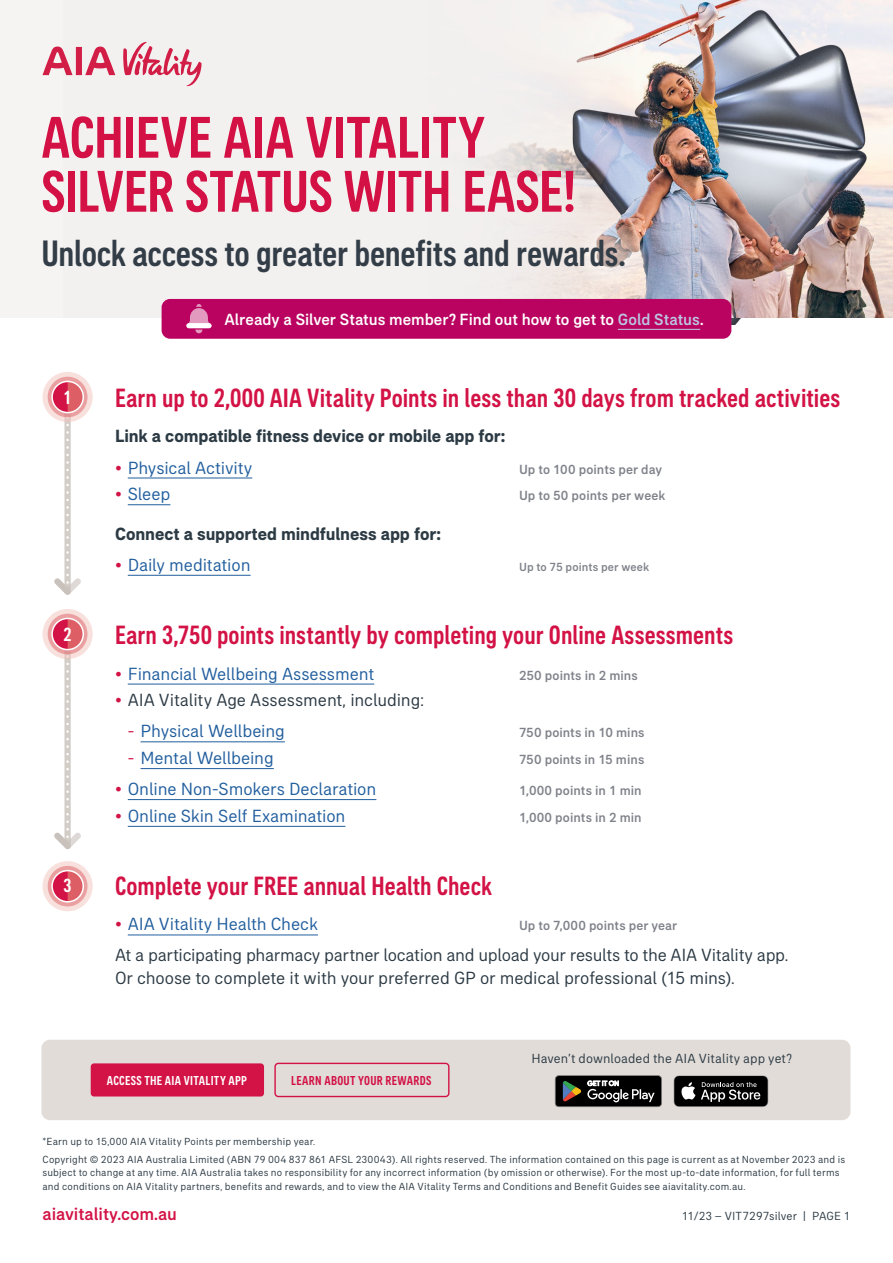
<style>
.page{position:relative;width:893px;height:1263px;background:#fff}
.page>*{position:absolute;margin:0;border:0;box-sizing:border-box;transform-origin:0 0}
.Page_heading{font:500 condensed 60px/54px "AIA Everest";letter-spacing:-.005em;color:#d31145}
.Subtitle{font:500 condensed 37.5px "AIA Everest";letter-spacing:-.01em;color:#333d47}
.B_head_span_columns__alt{font:500 condensed 27px "AIA Everest";color:#d31245}
.t1{font:500 condensed 19.5px "AIA Everest";color:#fff}
.t2{font:500 condensed 19.35px "AIA Everest";color:#fff}
.Body_text{font:18px/22.5px "AIA Everest";letter-spacing:-.01em;color:#2c3a44}
.t3{font:18px "AIA Everest";letter-spacing:-.01em;color:#215e9e}
.Body_span{font:700 18px "AIA Everest";letter-spacing:-.005em;color:#2c3a44}
.t4{font:500 18px "AIA Everest";color:#d31245}
.C_head_span_columns{font:500 16.5px "AIA Everest";color:#fff}
.t5{font:500 13.5px "AIA Everest";letter-spacing:.005em;color:#7f828a}
.Table_body_text{font:13.5px "AIA Everest";letter-spacing:.005em;color:#2c3a44}
.t6{font:500 condensed 13.2px "AIA Everest";letter-spacing:.025em;color:#fff}
.t7{font:500 condensed 13.2px "AIA Everest";letter-spacing:.025em;color:#d31145}
.Folio{font:12px "AIA Everest";letter-spacing:.005em;color:#2c3a44}
.t8{font:500 12px "AIA Everest";letter-spacing:.01em;color:#7f828a}
.Disclaimer{font:10.5px/13.5px "AIA Everest";letter-spacing:.015em;color:#2c3a44}
.t9{font:6.6px "Product Sans";letter-spacing:.02em;color:#fff}
.s1{color:#bdc6e0}
.s2{color:#d31245}
</style>
<div class="page">
<div style="left:0;top:0;width:893px;height:318px;background:#f3f1f0"></div>
<img style="left:397px;top:0;width:496px;height:318px">
<img style="left:573px;top:11px;width:21px;height:288px">
<img style="left:594px;top:0;width:286px;height:318px">
<svg style="left:574px;top:219px;width:73px;height:72px"></svg>
<svg style="left:43px;top:47px;width:72px;height:28px"></svg>
<svg style="left:123px;top:42px;width:79px;height:44px"></svg>
<svg style="left:43px;top:372px;width:50px;height:50px"></svg>
<div style="left:48px;top:377px;width:39px;height:40px;background:#ea9fa0;border-radius:50%"></div>
<svg style="left:51px;top:381px;width:33px;height:214px"></svg>
<hr style="left:128px;top:478px;width:124px;height:1px;background:#215e9e">
<hr style="left:128px;top:504px;width:42px;height:1px;background:#215e9e">
<hr style="left:128px;top:575px;width:123px;height:1px;background:#215e9e">
<hr style="left:128px;top:684px;width:246px;height:1px;background:#215e9e">
<hr style="left:141px;top:741px;width:144px;height:1px;background:#215e9e">
<hr style="left:141px;top:768px;width:133px;height:1px;background:#215e9e">
<hr style="left:128px;top:799px;width:248px;height:1px;background:#215e9e">
<hr style="left:128px;top:826px;width:217px;height:1px;background:#215e9e">
<hr style="left:128px;top:934px;width:190px;height:1px;background:#215e9e">
<div style="left:41px;top:1040px;width:809px;height:80px;background:#e1dcd8;border-radius:9px"></div>
<div style="left:91px;top:1063px;width:173px;height:33px;background:#d31245;border-radius:3px"></div>
<div style="left:274px;top:1063px;width:175px;height:34px;border:1px solid #d31145;border-radius:3px"></div>
<svg style="left:674px;top:1075px;width:94px;height:32px;background:#323232"></svg>
<svg style="left:555px;top:1075px;width:107px;height:32px;background:#262523"></svg>
<svg style="left:43px;top:861px;width:50px;height:50px"></svg>
<svg style="left:48px;top:866px;width:39px;height:40px"></svg>
<svg style="left:51px;top:870px;width:33px;height:32px"></svg>
<svg style="left:43px;top:609px;width:50px;height:50px"></svg>
<div style="left:48px;top:614px;width:39px;height:40px;background:#ea9fa0;border-radius:50%"></div>
<svg style="left:51px;top:618px;width:33px;height:231px"></svg>
<div style="left:162px;top:299px;width:569px;height:40px;background:#ba0361;border-radius:9px"></div>
<hr style="left:618px;top:329px;width:82px;height:1px;background:#bdc6e0">
<svg style="left:186px;top:304px;width:26px;height:29px"></svg>
<div style="left:186px;top:323px;width:25px;height:5px;background:#fff;border-radius:3px"></div>
<p class="Page_heading" style="left:41px;top:109px;width:537px">ACHIEVE AIA VITALITY<br>SILVER STATUS WITH EASE!</p>
<p class="Subtitle" style="left:41px;top:232px;width:586px">Unlock access to greater benefits and rewards.</p>
<p class="C_head_span_columns" style="left:225px;top:310px;width:481px">Already a Silver Status member? Find out how to get to <span class="s1">Gold Status</span>.</p>
<p class="t2" style="left:63px;top:387px;width:10px">1</p>
<p class="B_head_span_columns__alt" style="left:115px;top:383px;width:727px">Earn up to 2,000 AIA Vitality Points in less than 30 days from tracked activities</p>
<p class="Body_span" style="left:115px;top:426px;width:392px">Link a compatible fitness device or mobile app for:</p>
<p class="t3" style="left:115px;top:457px;width:139px"><span class="s2">•</span> Physical Activity</p>
<p class="t5" style="left:519px;top:461px;width:145px">Up to 100 points per day</p>
<p class="t3" style="left:115px;top:484px;width:57px"><span class="s2">•</span> Sleep</p>
<p class="t5" style="left:519px;top:488px;width:148px">Up to 50 points per week</p>
<p class="Body_span" style="left:115px;top:523px;width:328px">Connect a supported mindfulness app for:</p>
<p class="t3" style="left:115px;top:554px;width:137px"><span class="s2">•</span> Daily meditation</p>
<p class="t8" style="left:519px;top:560px;width:132px">Up to 75 points per week</p>
<p class="t1" style="left:64px;top:623px;width:10px">2</p>
<p class="t1" style="left:64px;top:875px;width:10px">3</p>
<p class="B_head_span_columns__alt" style="left:115px;top:620px;width:620px">Earn 3,750 points instantly by completing your Online Assessments</p>
<p class="t3" style="left:115px;top:663px;width:261px"><span class="s2">•</span> Financial Wellbeing Assessment</p>
<p class="t5" style="left:519px;top:667px;width:120px">250 points in 2 mins</p>
<p class="Body_text" style="left:115px;top:689px;width:311px"><span class="s2">•</span> AIA Vitality Age Assessment, including:</p>
<p class="t3" style="left:128px;top:721px;width:159px"><span class="s2">-</span> Physical Wellbeing</p>
<p class="t5" style="left:519px;top:725px;width:127px">750 points in 10 mins</p>
<p class="t3" style="left:128px;top:748px;width:147px"><span class="s2">-</span> Mental Wellbeing</p>
<p class="t5" style="left:519px;top:752px;width:127px">750 points in 15 mins</p>
<p class="t3" style="left:115px;top:779px;width:263px"><span class="s2">•</span> Online Non-Smokers Declaration</p>
<p class="t5" style="left:519px;top:783px;width:124px">1,000 points in 1 min</p>
<p class="t3" style="left:115px;top:805px;width:232px"><span class="s2">•</span> Online Skin Self Examination</p>
<p class="t5" style="left:519px;top:809px;width:124px">1,000 points in 2 min</p>
<p class="B_head_span_columns__alt" style="left:115px;top:871px;width:378px">Complete your FREE annual Health Check</p>
<p class="t3" style="left:115px;top:914px;width:204px"><span class="s2">•</span> AIA Vitality Health Check</p>
<p class="t5" style="left:519px;top:918px;width:160px">Up to 7,000 points per year</p>
<p class="Body_text" style="left:115px;top:944px;width:675px">At a participating pharmacy partner location and upload your results to the AIA Vitality app.<br>Or choose to complete it with your preferred GP or medical professional (15 mins).</p>
<p class="t6" style="left:107px;top:1073px;width:142px">ACCESS THE AIA VITALITY APP</p>
<p class="t7" style="left:291px;top:1073px;width:142px">LEARN ABOUT YOUR REWARDS</p>
<p class="Table_body_text" style="left:531px;top:1051px;width:262px">Haven’t downloaded the AIA Vitality app yet?</p>
<p class="t9" style="left:587px;top:1079px;width:33px">GET IT ON</p>
<p class="Disclaimer" style="left:43px;top:1134px;width:274px">*Earn up to 15,000 AIA Vitality Points per membership year.</p>
<p class="Disclaimer" style="left:43px;top:1152px;width:804px">Copyright © 2023 AIA Australia Limited (ABN 79 004 837 861 AFSL 230043). All rights reserved. The information contained on this page is current as at November 2023 and is subject to change at any time. AIA Australia takes no responsibility for any incorrect information (by omission or otherwise). For the most up-to-date information, for full terms and conditions on AIA Vitality partners, benefits and rewards, and to view the AIA Vitality Terms and Conditions and Benefit Guides see aiavitality.com.au.</p>
<p class="Folio" style="left:682px;top:1209px;width:170px">11/23 – VIT7297silver | PAGE 1</p>
<h3 class="t4" style="left:43px;top:1204px;width:136px">aiavitality.com.au</h3>
</div>
